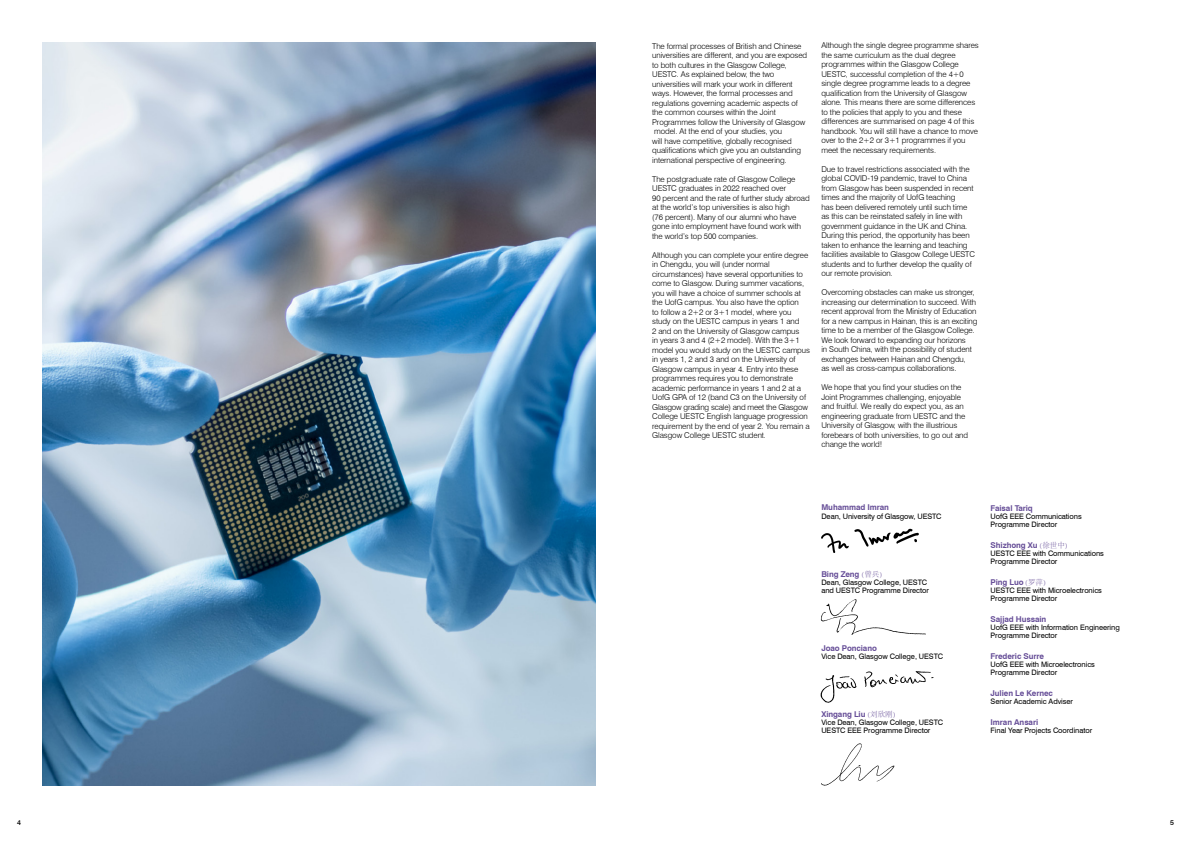
<style>
.page{position:relative;width:1191px;height:842px;background:#fff}
.page>*{position:absolute;margin:0;border:0;box-sizing:border-box;transform-origin:0 0}
.t1{font:300 8px/9.5px "Swiss 721 BT";letter-spacing:-.01em;color:#000}
.t2{font:700 8px "Swiss 721 BT";letter-spacing:-.01em;color:#674f98}
.t3{font:7.5px/8px "Swiss 721 BT";letter-spacing:-.01em;color:#000}
.t4{font:500 7px "Swiss 721 BT";color:#000}
.s1{font-family:"Adobe Song Std";font-weight:300;font-size:7.5px}
</style>
<div class="page">
<img style="left:821px;top:528px;width:98px;height:25px">
<img style="left:820px;top:599px;width:106px;height:36px">
<img style="left:820px;top:671px;width:114px;height:32px">
<img style="left:821px;top:743px;width:74px;height:43px">
<img style="left:43px;top:43px;width:552px;height:742px">
<p class="t1" style="left:652px;top:41px;width:156px">The formal processes of British and Chinese universities are different, and you are exposed to both cultures in the Glasgow College, UESTC. As explained below, the two universities will mark your work in different ways. However, the formal processes and regulations governing academic aspects of the common courses within the Joint Programmes follow the University of Glasgow model. At the end of your studies, you<br>will have competitive, globally recognised qualifications which give you an outstanding international perspective of engineering.</p>
<p class="t1" style="left:652px;top:174px;width:159px">The postgraduate rate of Glasgow College UESTC graduates in 2022 reached over<br>90 percent and the rate of further study abroad at the world’s top universities is also high<br>(76 percent). Many of our alumni who have gone into employment have found work with the world’s top 500 companies.</p>
<p class="t1" style="left:652px;top:250px;width:159px">Although you can complete your entire degree in Chengdu, you will (under normal circumstances) have several opportunities to come to Glasgow. During summer vacations, you will have a choice of summer schools at the UofG campus. You also have the option<br>to follow a 2+2 or 3+1 model, where you study on the UESTC campus in years 1 and<br>2 and on the University of Glasgow campus<br>in years 3 and 4 (2+2 model). With the 3+1 model you would study on the UESTC campus in years 1, 2 and 3 and on the University of Glasgow campus in year 4. Entry into these programmes requires you to demonstrate academic performance in years 1 and 2 at a UofG GPA of 12 (band C3 on the University of Glasgow grading scale) and meet the Glasgow College UESTC English language progression requirement by the end of year 2. You remain a Glasgow College UESTC student.</p>
<p class="t1" style="left:821px;top:41px;width:159px">Although the single degree programme shares the same curriculum as the dual degree programmes within the Glasgow College UESTC, successful completion of the 4+0 single degree programme leads to a degree qualification from the University of Glasgow alone. This means there are some differences to the policies that apply to you and these differences are summarised on page 4 of this handbook. You will still have a chance to move over to the 2+2 or 3+1 programmes if you meet the necessary requirements.</p>
<p class="t1" style="left:821px;top:164px;width:155px">Due to travel restrictions associated with the global COVID-19 pandemic, travel to China from Glasgow has been suspended in recent times and the majority of UofG teaching<br>has been delivered remotely until such time as this can be reinstated safely in line with government guidance in the UK and China.<br>During this period, the opportunity has been taken to enhance the learning and teaching facilities available to Glasgow College UESTC students and to further develop the quality of our remote provision.</p>
<p class="t1" style="left:821px;top:288px;width:158px">Overcoming obstacles can make us stronger, increasing our determination to succeed. With recent approval from the Ministry of Education for a new campus in Hainan, this is an exciting time to be a member of the Glasgow College.<br>We look forward to expanding our horizons<br>in South China, with the possibility of student exchanges between Hainan and Chengdu,<br>as well as cross-campus collaborations.</p>
<p class="t1" style="left:821px;top:383px;width:148px">We hope that you find your studies on the Joint Programmes challenging, enjoyable and fruitful. We really do expect you, as an engineering graduate from UESTC and the University of Glasgow, with the illustrious forebears of both universities, to go out and change the world!</p>
<p class="t2" style="left:821px;top:503px;width:69px">Muhammad Imran</p>
<p class="t3" style="left:821px;top:512px;width:122px">Dean, University of Glasgow, UESTC</p>
<p class="t2" style="left:821px;top:569px;width:62px">Bing Zeng <span class="s1">(曾兵)</span></p>
<p class="t3" style="left:821px;top:578px;width:109px">Dean, Glasgow College, UESTC and UESTC Programme Director</p>
<p class="t2" style="left:821px;top:643px;width:57px">Joao Ponciano</p>
<p class="t3" style="left:821px;top:652px;width:123px">Vice Dean, Glasgow College, UESTC</p>
<p class="t2" style="left:821px;top:709px;width:76px">Xingang Liu <span class="s1">(刘欣刚)</span></p>
<p class="t3" style="left:821px;top:718px;width:123px">Vice Dean, Glasgow College, UESTC<br>UESTC EEE Programme Director</p>
<p class="t2" style="left:990px;top:503px;width:44px">Faisal Tariq</p>
<p class="t3" style="left:990px;top:512px;width:93px">UofG EEE Communications<br>Programme Director</p>
<p class="t2" style="left:990px;top:540px;width:79px">Shizhong Xu <span class="s1">(徐世中)</span></p>
<p class="t3" style="left:990px;top:549px;width:115px">UESTC EEE with Communications<br>Programme Director</p>
<p class="t2" style="left:990px;top:577px;width:57px">Ping Luo <span class="s1">(罗萍)</span></p>
<p class="t3" style="left:990px;top:586px;width:113px">UESTC EEE with Microelectronics<br>Programme Director</p>
<p class="t2" style="left:990px;top:614px;width:57px">Sajjad Hussain</p>
<p class="t3" style="left:990px;top:623px;width:131px">UofG EEE with Information Engineering<br>Programme Director</p>
<p class="t2" style="left:990px;top:651px;width:55px">Frederic Surre</p>
<p class="t3" style="left:990px;top:660px;width:106px">UofG EEE with Microelectronics<br>Programme Director</p>
<p class="t2" style="left:990px;top:688px;width:64px">Julien Le Kernec</p>
<p class="t3" style="left:990px;top:697px;width:84px">Senior Academic Adviser</p>
<p class="t2" style="left:990px;top:717px;width:49px">Imran Ansari</p>
<p class="t3" style="left:990px;top:726px;width:103px">Final Year Projects Coordinator</p>
<p class="t4" style="left:17px;top:818px;width:5px">4</p>
<p class="t4" style="left:1170px;top:818px;width:5px">5</p>
</div>
